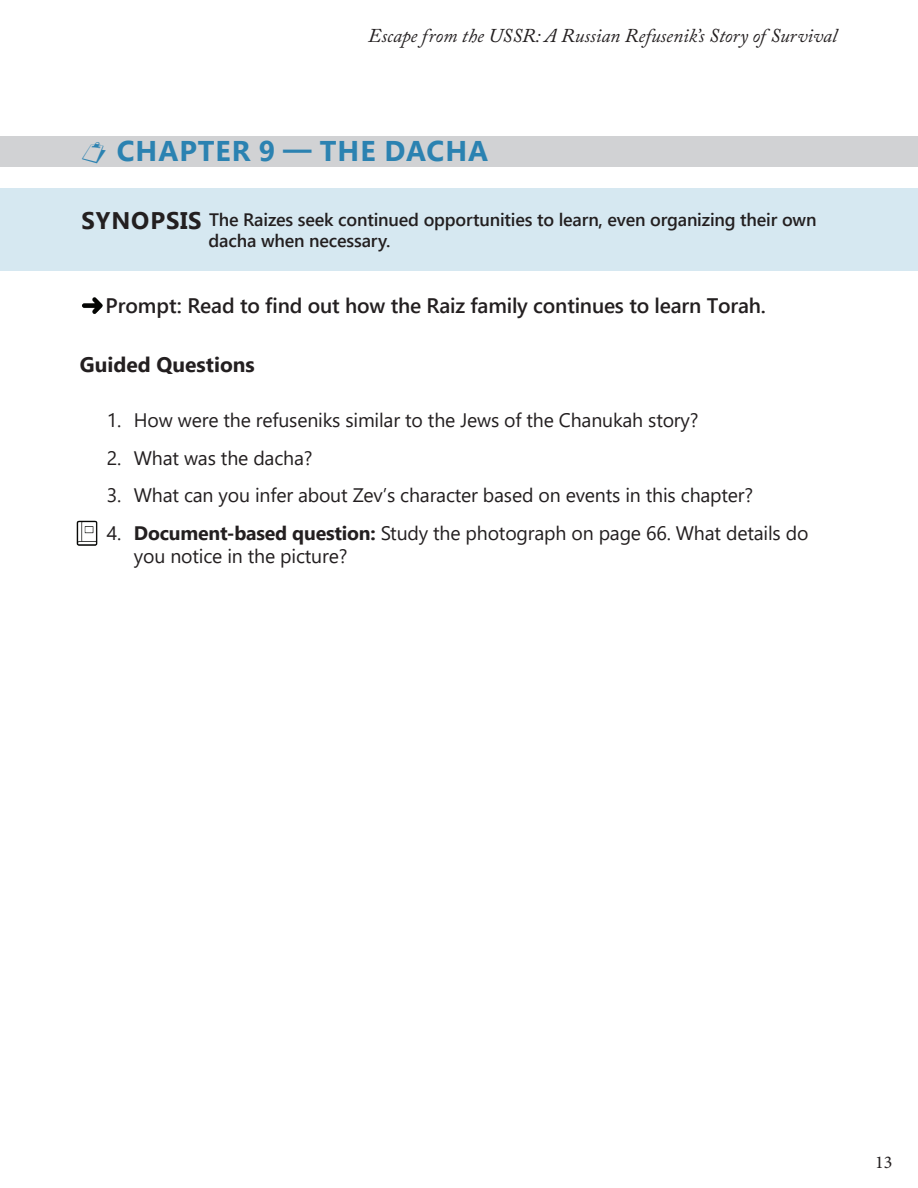
<style>
.page{position:relative;width:918px;height:1188px;background:#fff}
.page>*{position:absolute;margin:0;border:0;box-sizing:border-box;transform-origin:0 0}
.t1{font:700 28.5px "Segoe UI";letter-spacing:.035em;color:#2b82b1}
.t2{font:600 21px "Segoe UI";letter-spacing:-.01em;color:#231f20}
.t3{font:700 21px "Segoe UI";color:#231f20}
.t4{font:19.5px/23.4px "Segoe UI";letter-spacing:-.01em;color:#231f20}
.t5{font:italic 19.5px "Adobe Caslon Pro";color:#231f20}
.t6{font:600 18px/21.6px "Segoe UI";letter-spacing:-.01em;color:#231f20}
.t7{font:18px "Minion Pro";color:#231f20}
.s1{font-weight:700;font-size:24px}
.s2{font-weight:700}
</style>
<div class="page">
<div style="left:0;top:136px;width:918px;height:31px;background:#d1d2d4"></div>
<img style="left:82px;top:297px;width:21px;height:17px">
<div style="left:0;top:188px;width:918px;height:83px;background:#d6e8f1"></div>
<img style="left:76px;top:520px;width:22px;height:26px">
<p class="t5" style="left:368px;top:24px;width:470px">Escape from the USSR: A Russian Refusenik’s Story of Survival</p>
<h1 class="t1" style="left:117px;top:124px;width:373px">CHAPTER 9 — THE DACHA</h1>
<p class="t6" style="left:209px;top:207px;width:609px;text-indent:-127px"><span class="s1">SYNOPSIS</span> The Raizes seek continued opportunities to learn, even organizing their own dacha when necessary.</p>
<p class="t2" style="left:105px;top:285px;width:662px">Prompt: Read to find out how the Raiz family continues to learn Torah.</p>
<p class="t3" style="left:80px;top:344px;width:176px">Guided Questions</p>
<p class="t4" style="left:107px;top:407px;width:593px">1. How were the refuseniks similar to the Jews of the Chanukah story?</p>
<p class="t4" style="left:107px;top:444px;width:207px">2. What was the dacha?</p>
<p class="t4" style="left:107px;top:482px;width:648px">3. What can you infer about Zev’s character based on events in this chapter?</p>
<p class="t4" style="left:134px;top:519px;width:676px;text-indent:-27px">4. <span class="s2">Document-based question:</span> Study the photograph on page 66. What details do you notice in the picture?</p>
<p class="t7" style="left:875px;top:1150px;width:19px">13</p>
</div>
